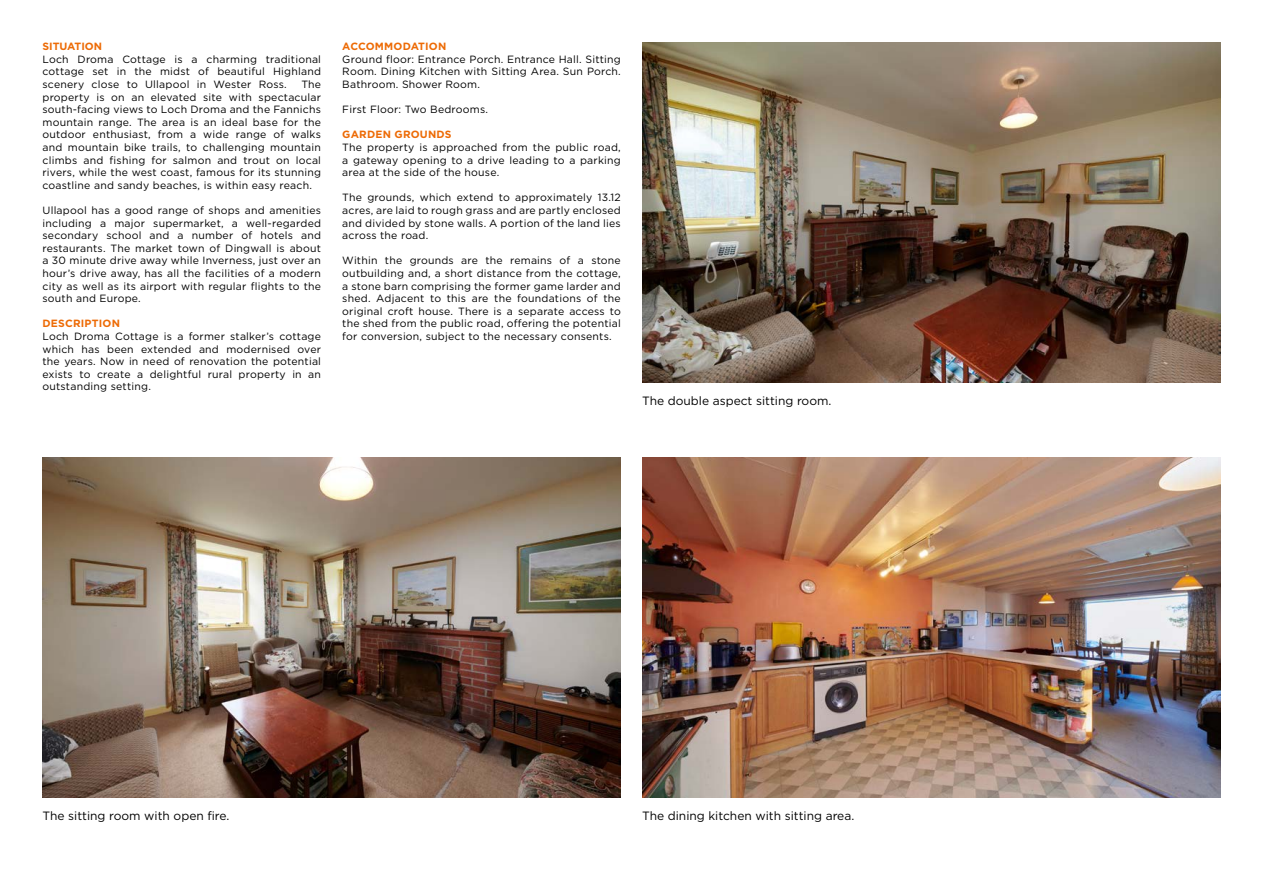
<style>
.page{position:relative;width:1263px;height:893px;background:#fff}
.page>*{position:absolute;margin:0;border:0;box-sizing:border-box;transform-origin:0 0}
.Body_Text{font:12px "Gotham HTF";color:#000}
.Body_Text-2{font:10.5px/12.6px "Gotham HTF";letter-spacing:.02em;color:#000;text-align:justify}
.Headings_Text{font:700 10.5px "Gotham HTF";letter-spacing:.02em;color:#ed6b06}
.Headings_Text-2{font:700 10.5px "Gotham HTF";color:#ed6b06}
</style>
<div class="page">
<img style="left:642px;top:43px;width:578px;height:340px">
<img style="left:642px;top:457px;width:578px;height:341px">
<img style="left:43px;top:457px;width:578px;height:341px">
<p class="Headings_Text-2" style="left:43px;top:40px;width:61px">SITUATION</p>
<p class="Body_Text-2" style="left:43px;top:53px;width:280px">Loch Droma Cottage is a charming traditional cottage set in the midst of beautiful Highland scenery close to Ullapool in Wester Ross.</p>
<p class="Body_Text-2" style="left:43px;top:78px;width:280px;text-indent:259px">The property is on an elevated site with spectacular south-facing views to Loch Droma and the Fannichs mountain range. The area is an ideal base for the outdoor enthusiast, from a wide range of walks and mountain bike trails, to challenging mountain climbs and fishing for salmon and trout on local rivers, while the west coast, famous for its stunning coastline and sandy beaches, is within easy reach.</p>
<p class="Body_Text-2" style="left:43px;top:204px;width:280px">Ullapool has a good range of shops and amenities including a major supermarket, a well-regarded secondary school and a number of hotels and restaurants. The market town of Dingwall is about a 30 minute drive away while Inverness, just over an hour’s drive away, has all the facilities of a modern city as well as its airport with regular flights to the south and Europe.</p>
<p class="Headings_Text" style="left:43px;top:318px;width:79px">DESCRIPTION</p>
<p class="Body_Text-2" style="left:43px;top:330px;width:280px">Loch Droma Cottage is a former stalker’s cottage which has been extended and modernised over the years. Now in need of renovation the potential exists to create a delightful rural property in an outstanding setting.</p>
<p class="Headings_Text" style="left:342px;top:40px;width:106px">ACCOMMODATION</p>
<p class="Body_Text-2" style="left:342px;top:53px;width:280px">Ground floor: Entrance Porch. Entrance Hall. Sitting Room. Dining Kitchen with Sitting Area. Sun Porch.<br>Bathroom. Shower Room.</p>
<p class="Body_Text-2" style="left:342px;top:103px;width:147px">First Floor: Two Bedrooms.</p>
<p class="Headings_Text" style="left:342px;top:129px;width:111px">GARDEN GROUNDS</p>
<p class="Body_Text-2" style="left:342px;top:141px;width:280px">The property is approached from the public road, a gateway opening to a drive leading to a parking area at the side of the house.</p>
<p class="Body_Text-2" style="left:342px;top:191px;width:280px">The grounds, which extend to approximately 13.12 acres, are laid to rough grass and are partly enclosed and divided by stone walls. A portion of the land lies across the road.</p>
<p class="Body_Text-2" style="left:342px;top:254px;width:280px">Within the grounds are the remains of a stone outbuilding and, a short distance from the cottage, a stone barn comprising the former game larder and shed. Adjacent to this are the foundations of the original croft house. There is a separate access to the shed from the public road, offering the potential for conversion, subject to the necessary consents.</p>
<p class="Body_Text" style="left:642px;top:394px;width:191px">The double aspect sitting room.</p>
<p class="Body_Text" style="left:43px;top:809px;width:188px">The sitting room with open fire.</p>
<p class="Body_Text" style="left:642px;top:809px;width:214px">The dining kitchen with sitting area.</p>
</div>
